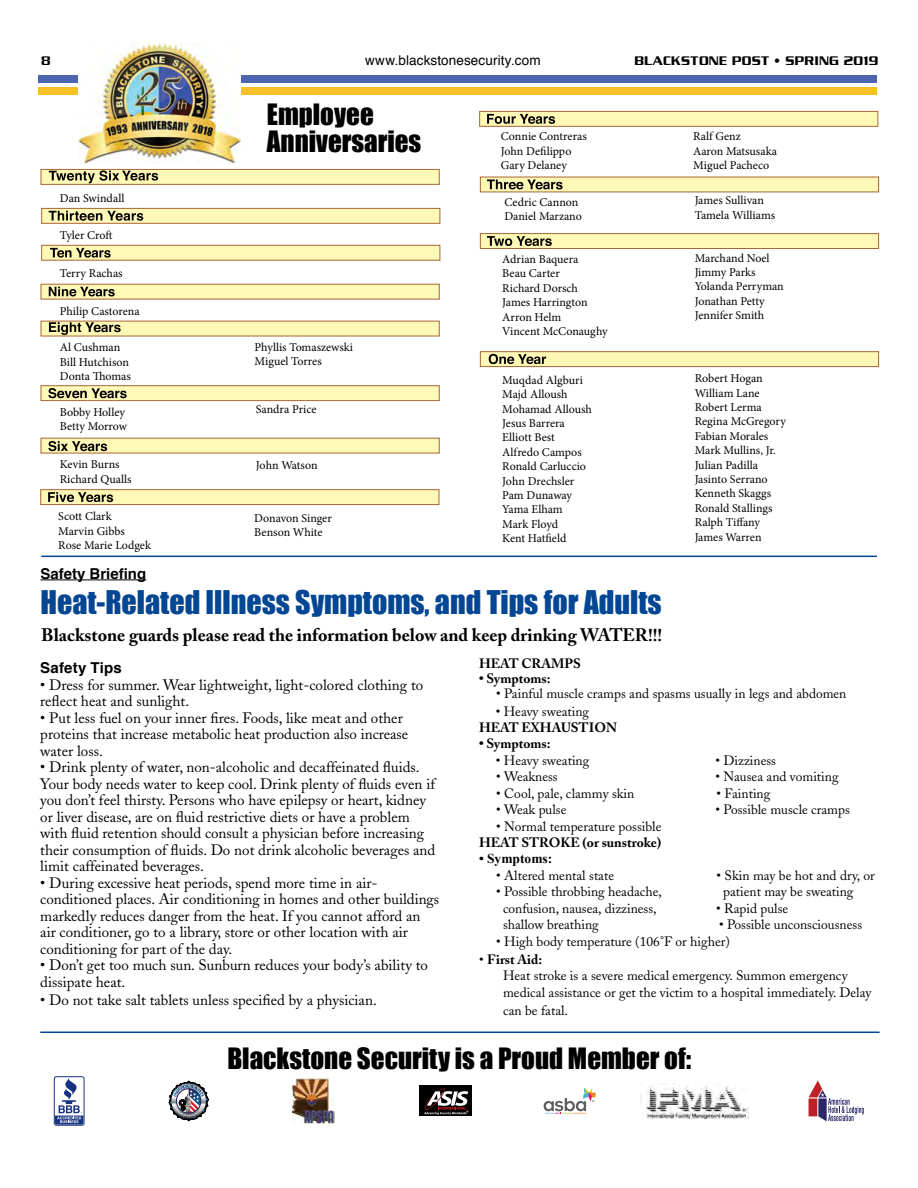
<style>
.page{position:relative;width:918px;height:1188px;background:#fff}
.page>*{position:absolute;margin:0;border:0;box-sizing:border-box;transform-origin:0 0}
.t1{font:30px "Impact";color:#034694}
.t2{font:27px/27px "Impact";color:#000}
.t3{font:700 18px "Adobe Caslon";color:#000}
.t4{font:15px/16.5px "Adobe Caslon";color:#000}
.t5{font:700 15px "Helvetica";color:#000}
.t6{font:13.5px/16.5px "Adobe Caslon";color:#000}
.t7{font:700 13.5px "Adobe Caslon";color:#000}
.t8{font:500 13.5px "Serpentine";letter-spacing:.015em;color:#000}
.t9{font:13.5px "Helvetica";letter-spacing:.01em;color:#000}
.t10{font:700 13.5px "Times New Roman";color:#000}
.t11{font:12px/14.4px "Minion Pro";color:#000}
.s1{font-weight:700}
</style>
<div class="page">
<div style="left:38px;top:75px;width:839px;height:8px;background:#4f64ae"></div>
<div style="left:38px;top:87px;width:839px;height:8px;background:#f7c028"></div>
<svg style="left:809px;top:1081px;width:55px;height:40px"></svg>
<div style="left:54px;top:1076px;width:30px;height:49px;border:1px solid #173380;border-radius:2px"></div>
<svg style="left:55px;top:1078px;width:28px;height:47px"></svg>
<svg style="left:544px;top:1088px;width:52px;height:26px"></svg>
<div style="left:420px;top:1085px;width:52px;height:31px;background:#000"></div>
<svg style="left:424px;top:1088px;width:44px;height:27px"></svg>
<svg style="left:169px;top:1081px;width:40px;height:40px"></svg>
<img style="left:645px;top:1086px;width:104px;height:32px">
<img style="left:293px;top:1078px;width:42px;height:45px">
<img style="left:78px;top:43px;width:162px;height:120px">
<hr style="left:41px;top:556px;width:836px;height:1px;background:#034694">
<hr style="left:40px;top:1032px;width:840px;height:1px;background:#034694">
<div style="left:41px;top:245px;width:399px;height:16px;background:#fff9b8;border:1px solid #a96634"></div>
<svg style="left:50px;top:248px;width:61px;height:10px"></svg>
<hr style="left:40px;top:580px;width:106px;height:1px;background:#000">
<div style="left:479px;top:111px;width:399px;height:16px;background:#fff9b8;border:1px solid #a96634"></div>
<svg style="left:487px;top:114px;width:68px;height:10px"></svg>
<div style="left:40px;top:489px;width:399px;height:16px;background:#fff9b8;border:1px solid #a96634"></div>
<svg style="left:48px;top:492px;width:65px;height:10px"></svg>
<div style="left:41px;top:438px;width:399px;height:15px;background:#fff9b8;border:1px solid #a96634"></div>
<svg style="left:48px;top:441px;width:59px;height:10px"></svg>
<div style="left:41px;top:385px;width:399px;height:16px;background:#fff9b8;border:1px solid #a96634"></div>
<svg style="left:48px;top:388px;width:79px;height:10px"></svg>
<div style="left:41px;top:321px;width:399px;height:15px;background:#fff9b8;border:1px solid #a96634"></div>
<svg style="left:49px;top:322px;width:72px;height:13px"></svg>
<div style="left:41px;top:284px;width:399px;height:15px;background:#fff9b8;border:1px solid #a96634"></div>
<svg style="left:49px;top:287px;width:66px;height:9px"></svg>
<div style="left:480px;top:351px;width:399px;height:16px;background:#fff9b8;border:1px solid #a96634"></div>
<svg style="left:489px;top:354px;width:57px;height:10px"></svg>
<div style="left:480px;top:177px;width:399px;height:15px;background:#fff9b8"></div>
<svg style="left:487px;top:180px;width:76px;height:9px"></svg>
<div style="left:480px;top:233px;width:399px;height:16px;background:#fff9b8;border:1px solid #a96634"></div>
<svg style="left:487px;top:236px;width:65px;height:10px"></svg>
<div style="left:41px;top:169px;width:399px;height:16px;background:#fff9b8;border:1px solid #a96634"></div>
<div style="left:41px;top:208px;width:399px;height:16px;background:#fff9b8;border:1px solid #a96634"></div>
<svg style="left:49px;top:211px;width:94px;height:10px"></svg>
<svg style="left:49px;top:170px;width:109px;height:13px"></svg>
<p class="t8" style="left:41px;top:53px;width:11px">8</p>
<p class="t9" style="left:365px;top:50px;width:177px">www.blackstonesecurity.com</p>
<p class="t8" style="left:634px;top:53px;width:245px">BLACKSTONE POST • SPRING 2019</p>
<p class="t11" style="left:60px;top:191px;width:66px">Dan Swindall</p>
<p class="t11" style="left:60px;top:228px;width:54px">Tyler Croft</p>
<p class="t11" style="left:60px;top:266px;width:64px">Terry Rachas</p>
<p class="t11" style="left:60px;top:304px;width:81px">Philip Castorena</p>
<p class="t11" style="left:60px;top:340px;width:73px">Al Cushman<br>Bill Hutchison<br>Donta Thomas</p>
<h2 class="t2" style="left:267px;top:100px;width:156px">Employee<br>Anniversaries</h2>
<p class="t11" style="left:255px;top:340px;width:100px">Phyllis Tomaszewski<br>Miguel Torres</p>
<p class="t11" style="left:60px;top:405px;width:69px">Bobby Holley<br>Betty Morrow</p>
<p class="t11" style="left:256px;top:402px;width:62px">Sandra Price</p>
<p class="t11" style="left:60px;top:457px;width:73px">Kevin Burns<br>Richard Qualls</p>
<p class="t11" style="left:58px;top:509px;width:94px">Scott Clark<br>Marvin Gibbs<br>Rose Marie Lodgek</p>
<p class="t5" style="left:40px;top:561px;width:107px">Safety Briefing</p>
<p class="t11" style="left:256px;top:458px;width:63px">John Watson</p>
<p class="t11" style="left:254px;top:511px;width:79px">Donavon Singer<br>Benson White</p>
<p class="t11" style="left:501px;top:129px;width:87px">Connie Contreras<br>John Defilippo<br>Gary Delaney</p>
<p class="t11" style="left:693px;top:129px;width:85px">Ralf Genz<br>Aaron Matsusaka<br>Miguel Pacheco</p>
<p class="t11" style="left:504px;top:195px;width:79px">Cedric Cannon<br>Daniel Marzano</p>
<p class="t11" style="left:502px;top:252px;width:107px">Adrian Baquera<br>Beau Carter<br>Richard Dorsch<br>James Harrington<br>Arron Helm<br>Vincent McConaughy</p>
<p class="t11" style="left:502px;top:373px;width:91px">Muqdad Algburi<br>Majd Alloush<br>Mohamad Alloush<br>Jesus Barrera<br>Elliott Best<br>Alfredo Campos<br>Ronald Carluccio<br>John Drechsler<br>Pam Dunaway<br>Yama Elham<br>Mark Floyd<br>Kent Hatfield</p>
<p class="t11" style="left:695px;top:193px;width:82px">James Sullivan<br>Tamela Williams</p>
<p class="t11" style="left:695px;top:251px;width:91px">Marchand Noel<br>Jimmy Parks<br>Yolanda Perryman<br>Jonathan Petty<br>Jennifer Smith</p>
<p class="t11" style="left:695px;top:371px;width:93px">Robert Hogan<br>William Lane<br>Robert Lerma<br>Regina McGregory<br>Fabian Morales<br>Mark Mullins, Jr.<br>Julian Padilla<br>Jasinto Serrano<br>Kenneth Skaggs<br>Ronald Stallings<br>Ralph Tiffany<br>James Warren</p>
<h1 class="t1" style="left:40px;top:579px;width:623px">Heat-Related Illness Symptoms, and Tips for Adults</h1>
<p class="t3" style="left:41px;top:624px;width:622px">Blackstone guards please read the information below and keep drinking WATER!!!</p>
<p class="t7" style="left:479px;top:655px;width:103px">HEAT CRAMPS</p>
<p class="t7" style="left:479px;top:670px;width:73px">• Symptoms:</p>
<p class="t6" style="left:496px;top:685px;width:352px">• Painful muscle cramps and spasms usually in legs and abdomen</p>
<p class="t6" style="left:496px;top:703px;width:95px">• Heavy sweating</p>
<p class="t7" style="left:479px;top:719px;width:139px">HEAT EXHAUSTION</p>
<p class="t7" style="left:479px;top:735px;width:73px">• Symptoms:</p>
<p class="t6" style="left:496px;top:752px;width:95px">• Heavy sweating</p>
<p class="t6" style="left:716px;top:752px;width:62px">• Dizziness</p>
<p class="t6" style="left:496px;top:769px;width:63px">• Weakness</p>
<p class="t6" style="left:716px;top:769px;width:124px">• Nausea and vomiting</p>
<p class="t6" style="left:496px;top:785px;width:140px">• Cool, pale, clammy skin</p>
<p class="t6" style="left:716px;top:785px;width:55px">• Fainting</p>
<p class="t6" style="left:496px;top:802px;width:72px">• Weak pulse</p>
<p class="t6" style="left:716px;top:802px;width:136px">• Possible muscle cramps</p>
<p class="t6" style="left:496px;top:818px;width:167px">• Normal temperature possible</p>
<p class="t7" style="left:479px;top:834px;width:184px">HEAT STROKE (or sunstroke)</p>
<p class="t10" style="left:479px;top:849px;width:75px">• Symptoms:</p>
<p class="t6" style="left:496px;top:867px;width:119px">• Altered mental state</p>
<p class="t6" style="left:716px;top:867px;width:160px">• Skin may be hot and dry, or</p>
<p class="t6" style="left:496px;top:883px;width:167px">• Possible throbbing headache,</p>
<p class="t6" style="left:723px;top:883px;width:132px">patient may be sweating</p>
<p class="t6" style="left:503px;top:900px;width:155px">confusion, nausea, dizziness,</p>
<p class="t6" style="left:716px;top:900px;width:74px">• Rapid pulse</p>
<p class="t6" style="left:503px;top:916px;width:97px">shallow breathing</p>
<p class="t6" style="left:719px;top:916px;width:145px">• Possible unconsciousness</p>
<p class="t6" style="left:496px;top:933px;width:235px">• High body temperature (106°F or higher)</p>
<p class="t6" style="left:503px;top:951px;width:370px;text-indent:-24px">• <span class="s1">First Aid:<br></span>Heat stroke is a severe medical emergency. Summon emergency medical assistance or get the victim to a hospital immediately. Delay</p>
<p class="t6" style="left:503px;top:1002px;width:66px">can be fatal.</p>
<p class="t5" style="left:40px;top:656px;width:83px">Safety Tips</p>
<p class="t4" style="left:40px;top:676px;width:385px">• Dress for summer. Wear lightweight, light-colored clothing to reflect heat and sunlight.</p>
<p class="t4" style="left:40px;top:709px;width:370px">• Put less fuel on your inner fires. Foods, like meat and other proteins that increase metabolic heat production also increase water loss.</p>
<p class="t4" style="left:40px;top:759px;width:397px">• Drink plenty of water, non-alcoholic and decaffeinated fluids.<br>Your body needs water to keep cool. Drink plenty of fluids even if you don’t feel thirsty. Persons who have epilepsy or heart, kidney or liver disease, are on fluid restrictive diets or have a problem with fluid retention should consult a physician before increasing their consumption of fluids. Do not drink alcoholic beverages and limit caffeinated beverages.</p>
<p class="t4" style="left:40px;top:874px;width:400px">• During excessive heat periods, spend more time in air&shy;conditioned places. Air conditioning in homes and other buildings markedly reduces danger from the heat. If you cannot afford an air conditioner, go to a library, store or other location with air conditioning for part of the day.</p>
<p class="t4" style="left:40px;top:957px;width:389px">• Don’t get too much sun. Sunburn reduces your body’s ability to dissipate heat.</p>
<p class="t4" style="left:40px;top:991px;width:338px">• Do not take salt tablets unless specified by a physician.</p>
<h2 class="t2" style="left:227px;top:1045px;width:465px">Blackstone Security is a Proud Member of:</h2>
</div>
